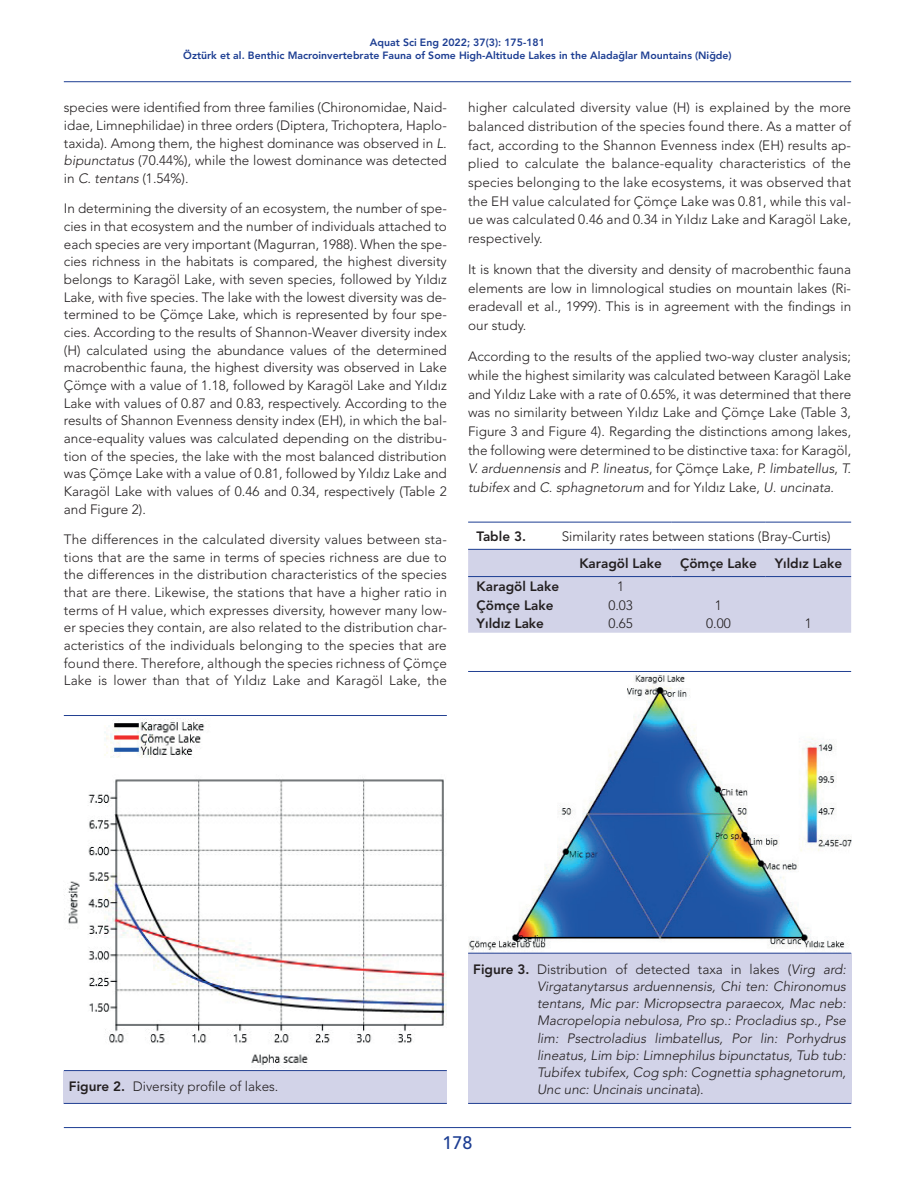
<style>
.page{position:relative;width:915px;height:1191px;background:#fff}
.page>*{position:absolute;margin:0;border:0;box-sizing:border-box;transform-origin:0 0}
.t1{font:500 18px "Avenir LT Std";color:#1c3d92}
.t2{font:300 13.5px/17.7px "Avenir LT Std";color:#231f20;text-align:justify}
.t3{font:italic 300 13.5px/17.2px "Avenir LT Std";color:#231f20;text-align:justify}
.t4{font:800 13.5px "Avenir LT Std";color:#231f20}
.t5{font:800 10.5px/12.6px "Avenir LT Std";color:#1c3d92;text-align:center}
.s1{font-style:italic}
.s2{font-weight:800;font-style:normal}
.s3{font-style:normal}
.s4{font-weight:800}
</style>
<div class="page">
<hr style="left:64px;top:1127px;width:786px;height:1px;background:#1c3d92">
<hr style="left:64px;top:81px;width:786px;height:1px;background:#1c3d92">
<img style="left:468px;top:675px;width:382px;height:277px">
<div style="left:468px;top:953px;width:382px;height:150px;background:#d2d3e8"></div>
<hr style="left:468px;top:952px;width:382px;height:1px;background:#224092">
<hr style="left:468px;top:671px;width:382px;height:1px;background:#224092">
<hr style="left:468px;top:1103px;width:382px;height:1px;background:#224092">
<img style="left:64px;top:718px;width:382px;height:350px">
<div style="left:64px;top:1071px;width:382px;height:32px;background:#d2d3e8"></div>
<hr style="left:64px;top:1070px;width:382px;height:1px;background:#224092">
<hr style="left:64px;top:715px;width:382px;height:1px;background:#224092">
<hr style="left:64px;top:1103px;width:382px;height:1px;background:#224092">
<hr style="left:468px;top:522px;width:101px;height:1px;background:#1c3d92">
<hr style="left:569px;top:522px;width:102px;height:1px;background:#1c3d92">
<hr style="left:671px;top:522px;width:94px;height:1px;background:#1c3d92">
<hr style="left:765px;top:522px;width:85px;height:1px;background:#1c3d92">
<div style="left:468px;top:549px;width:382px;height:83px;background:#d2d3e8"></div>
<p class="t5" style="left:183px;top:36px;width:549px">Aquat Sci Eng 2022; 37(3): 175-181<br>Öztürk et al. Benthic Macroinvertebrate Fauna of Some High-Altitude Lakes in the Aladağlar Mountains (Niğde)</p>
<p class="t2" style="left:64px;top:99px;width:384px">species were identified from three families (Chironomidae, Naid&shy;idae, Limnephilidae) in three orders (Diptera, Trichoptera, Haplo&shy;taxida). Among them, the highest dominance was observed in <span class="s1">L. bipunctatus</span> (70.44%), while the lowest dominance was detected in <span class="s1">C. tentans</span> (1.54%).</p>
<p class="t2" style="left:64px;top:200px;width:384px">In determining the diversity of an ecosystem, the number of spe&shy;cies in that ecosystem and the number of individuals attached to each species are very important (Magurran, 1988). When the spe&shy;cies richness in the habitats is compared, the highest diversity belongs to Karagöl Lake, with seven species, followed by Yıldız Lake, with five species. The lake with the lowest diversity was de&shy;termined to be Çömçe Lake, which is represented by four spe&shy;cies. According to the results of Shannon-Weaver diversity index (H) calculated using the abundance values of the determined macrobenthic fauna, the highest diversity was observed in Lake Çömçe with a value of 1.18, followed by Karagöl Lake and Yıldız Lake with values of 0.87 and 0.83, respectively. According to the results of Shannon Evenness density index (EH), in which the bal&shy;ance-equality values was calculated depending on the distribu&shy;tion of the species, the lake with the most balanced distribution was Çömçe Lake with a value of 0.81, followed by Yıldız Lake and Karagöl Lake with values of 0.46 and 0.34, respectively (Table 2 and Figure 2).</p>
<p class="t2" style="left:64px;top:530px;width:384px">The differences in the calculated diversity values between sta&shy;tions that are the same in terms of species richness are due to the differences in the distribution characteristics of the species that are there. Likewise, the stations that have a higher ratio in terms of H value, which expresses diversity, however many low&shy;er species they contain, are also related to the distribution char&shy;acteristics of the individuals belonging to the species that are found there. Therefore, although the species richness of Çömçe Lake is lower than that of Yıldız Lake and Karagöl Lake, the</p>
<p class="t2" style="left:468px;top:98px;width:384px;line-height:18.6px">higher calculated diversity value (H) is explained by the more balanced distribution of the species found there. As a matter of fact, according to the Shannon Evenness index (EH) results ap&shy;plied to calculate the balance-equality characteristics of the species belonging to the lake ecosystems, it was observed that the EH value calculated for Çömçe Lake was 0.81, while this val&shy;ue was calculated 0.46 and 0.34 in Yıldız Lake and Karagöl Lake, respectively.</p>
<p class="t2" style="left:468px;top:260px;width:384px;line-height:18.6px">It is known that the diversity and density of macrobenthic fauna elements are low in limnological studies on mountain lakes (Ri&shy;eradevall et al., 1999). This is in agreement with the findings in our study.</p>
<p class="t2" style="left:468px;top:347px;width:384px;line-height:18.6px">According to the results of the applied two-way cluster analysis; while the highest similarity was calculated between Karagöl Lake and Yıldız Lake with a rate of 0.65%, it was determined that there was no similarity between Yıldız Lake and Çömçe Lake (Table 3, Figure 3 and Figure 4). Regarding the distinctions among lakes, the following were determined to be distinctive taxa: for Karagöl, <span class="s1">V. arduennensis</span> and <span class="s1">P. lineatus</span>, for Çömçe Lake, <span class="s1">P. limbatellus</span>, <span class="s1">T. tubifex</span> and <span class="s1">C. sphagnetorum</span> and for Yıldız Lake, <span class="s1">U. uncinata</span>.</p>
<p class="t4" style="left:476px;top:528px;width:51px">Table 3.</p>
<p class="t2" style="left:561px;top:527px;width:270px">Similarity rates between stations (Bray-Curtis)</p>
<p class="t4" style="left:579px;top:555px;width:84px">Karagöl Lake</p>
<p class="t4" style="left:679px;top:555px;width:78px">Çömçe Lake</p>
<p class="t4" style="left:774px;top:555px;width:69px">Yıldız Lake</p>
<p class="t4" style="left:476px;top:578px;width:84px">Karagöl Lake</p>
<p class="t2" style="left:617px;top:577px;width:9px">1</p>
<p class="t4" style="left:476px;top:597px;width:78px">Çömçe Lake</p>
<p class="t2" style="left:608px;top:596px;width:26px">0.03</p>
<p class="t2" style="left:714px;top:596px;width:9px">1</p>
<p class="t4" style="left:476px;top:615px;width:69px">Yıldız Lake</p>
<p class="t2" style="left:608px;top:615px;width:26px">0.65</p>
<p class="t2" style="left:706px;top:615px;width:26px">0.00</p>
<p class="t2" style="left:804px;top:615px;width:9px">1</p>
<p class="t3" style="left:537px;top:960px;width:310px;text-indent:-64px"><span class="s2">Figure 3.</span> <span class="s3">Distribution of detected taxa in lakes (</span>Virg ard:<br>Virgatanytarsus arduennensis, Chi ten: Chironomus tentans, Mic par: Micropsectra paraecox, Mac neb:<br>Macropelopia nebulosa, Pro sp.: Procladius sp., Pse lim: Psectroladius limbatellus, Por lin: Porhydrus lineatus, Lim bip: Limnephilus bipunctatus, Tub tub:<br>Tubifex tubifex, Cog sph: Cognettia sphagnetorum,</p>
<p class="t2" style="left:69px;top:1077px;width:211px"><span class="s4">Figure 2.</span> Diversity profile of lakes.</p>
<p class="t3" style="left:537px;top:1081px;width:168px">Unc unc: Uncinais uncinata<span class="s3">).</span></p>
<h1 class="t1" style="left:442px;top:1132px;width:32px">178</h1>
</div>
